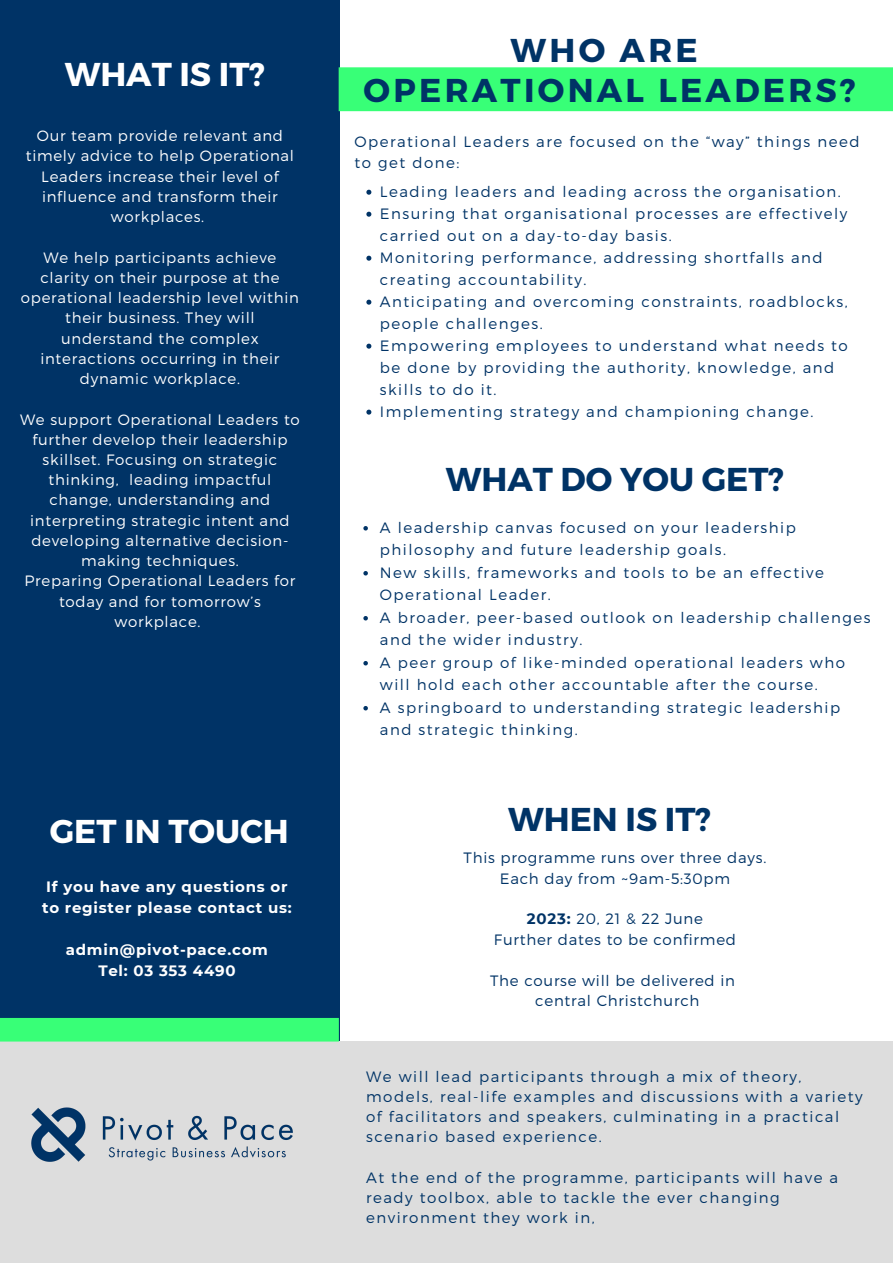
<style>
.page{position:relative;width:893px;height:1264px;background:#fff}
.page>*{position:absolute;margin:0;border:0;box-sizing:border-box;transform-origin:0 0}
.t1{font:700 33px/40.5px "Montserrat";letter-spacing:.1em;color:#036;text-align:center}
.t2{font:700 33px "Montserrat";color:#fff}
.t3{font:700 33px "Montserrat";color:#036}
.t4{font:300 15px/22px "Montserrat";letter-spacing:.1em;color:#036}
.t5{font:300 15px/20.2px "Montserrat";letter-spacing:.05em;color:#fff;text-align:center}
.t6{font:300 15px/20.2px "Montserrat";letter-spacing:.05em;color:#036;text-align:center}
.t7{font:700 15px/21.3px "Montserrat";letter-spacing:.05em;color:#fff}
.s1{font-weight:700}
</style>
<div class="page">
<div style="left:0;top:0;width:339px;height:1262px;background:#036"></div>
<div style="left:0;top:1040px;width:892px;height:222px;background:#ddd"></div>
<div style="left:0;top:1017px;width:339px;height:24px;background:#38ff77"></div>
<div style="left:338px;top:67px;width:554px;height:44px;background:#38ff77"></div>
<svg style="left:363px;top:526px;width:5px;height:4px"></svg>
<svg style="left:363px;top:571px;width:5px;height:4px"></svg>
<svg style="left:363px;top:616px;width:5px;height:4px"></svg>
<svg style="left:363px;top:661px;width:5px;height:4px"></svg>
<svg style="left:363px;top:706px;width:5px;height:4px"></svg>
<img style="left:31px;top:1107px;width:262px;height:55px">
<svg style="left:366px;top:190px;width:5px;height:5px"></svg>
<svg style="left:366px;top:212px;width:5px;height:5px"></svg>
<svg style="left:366px;top:256px;width:5px;height:5px"></svg>
<svg style="left:366px;top:300px;width:5px;height:5px"></svg>
<svg style="left:366px;top:343px;width:5px;height:5px"></svg>
<svg style="left:366px;top:409px;width:5px;height:5px"></svg>
<h1 class="t2" style="left:65px;top:52px;width:202px">WHAT IS IT?</h1>
<p class="t5" style="left:26px;top:125px;width:270px">Our team provide relevant and timely advice to help Operational<br>Leaders increase their level of influence and transform their workplaces.</p>
<p class="t5" style="left:21px;top:246px;width:279px">We help participants achieve clarity on their purpose at the operational leadership level within their business. They will understand the complex interactions occurring in their dynamic workplace.</p>
<p class="t5" style="left:20px;top:408px;width:281px">We support Operational Leaders to further develop their leadership skillset. Focusing on strategic thinking, leading impactful change, understanding and interpreting strategic intent and developing alternative decision&shy;making techniques.<br>Preparing Operational Leaders for today and for tomorrow’s workplace.</p>
<h1 class="t2" style="left:50px;top:809px;width:240px">GET IN TOUCH</h1>
<p class="t7" style="left:42px;top:875px;width:251px">If you have any questions or to register please contact us:</p>
<p class="t7" style="left:66px;top:938px;width:204px;text-align:center">admin@pivot-pace.com<br>Tel: 03 353 4490</p>
<h1 class="t1" style="left:363px;top:28px;width:493px">WHO ARE<br>OPERATIONAL LEADERS?</h1>
<p class="t4" style="left:354px;top:131px;width:506px;line-height:20.5px">Operational Leaders are focused on the “way” things need to get done:</p>
<p class="t4" style="left:380px;top:180px;width:469px">Leading leaders and leading across the organisation.<br>Ensuring that organisational processes are effectively carried out on a day-to-day basis.<br>Monitoring performance, addressing shortfalls and creating accountability.<br>Anticipating and overcoming constraints, roadblocks, people challenges.<br>Empowering employees to understand what needs to be done by providing the authority, knowledge, and skills to do it.<br>Implementing strategy and championing change.</p>
<h1 class="t3" style="left:445px;top:457px;width:340px">WHAT DO YOU GET?</h1>
<p class="t4" style="left:380px;top:515px;width:492px;line-height:22.5px">A leadership canvas focused on your leadership philosophy and future leadership goals.<br>New skills, frameworks and tools to be an effective Operational Leader.<br>A broader, peer-based outlook on leadership challenges and the wider industry.<br>A peer group of like-minded operational leaders who will hold each other accountable after the course.<br>A springboard to understanding strategic leadership and strategic thinking.</p>
<h1 class="t1" style="left:508px;top:797px;width:204px">WHEN IS IT?</h1>
<p class="t6" style="left:463px;top:847px;width:304px">This programme runs over three days.<br>Each day from ~9am-5:30pm</p>
<p class="t6" style="left:494px;top:907px;width:244px;line-height:21.3px"><span class="s1">2023:</span> 20, 21 &amp; 22 June<br>Further dates to be confirmed</p>
<p class="t6" style="left:535px;top:969px;width:201px;text-align:left;text-indent:-45px">The course will be delivered in central Christchurch</p>
<p class="t4" style="left:366px;top:1065px;width:498px;line-height:20.2px">We will lead participants through a mix of theory, models, real-life examples and discussions with a variety of facilitators and speakers, culminating in a practical scenario based experience.</p>
<p class="t4" style="left:366px;top:1166px;width:473px;line-height:20.2px">At the end of the programme, participants will have a ready toolbox, able to tackle the ever changing environment they work in,</p>
</div>
